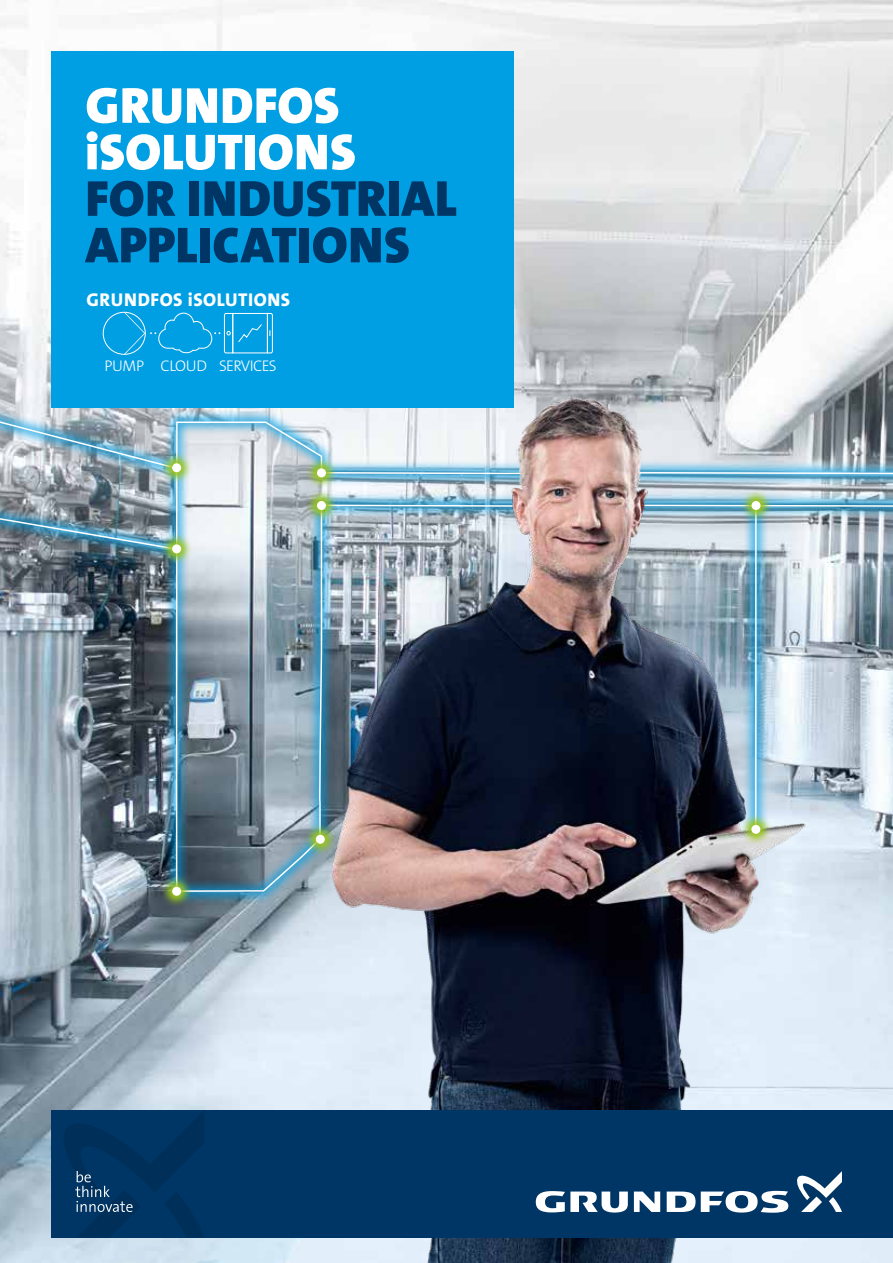
<style>
.page{position:relative;width:893px;height:1263px;background:#fff}
.page>*{position:absolute;margin:0;border:0;box-sizing:border-box;transform-origin:0 0}
.t1{font:51px/46.5px "Grundfos The Sans V2 OT 9 BL";letter-spacing:.01em;color:#003665}
.t2{font:51px/46.5px "Grundfos The Sans V2 OT 9 BL";letter-spacing:.01em;color:#fff}
.t3{font:18.6px "Grundfos The Sans V2 OT 8 XB";letter-spacing:.03em;color:#fff}
.t4{font:15.45px "Grundfos The Sans V2 OT 3 L";letter-spacing:-.04em;color:#fff}
</style>
<div class="page">
<img style="left:0;top:0;width:893px;height:1263px">
<div style="left:51px;top:51px;width:462px;height:356px;background:#009ee3"></div>
<div style="left:103px;top:312px;width:43px;height:43px;border:1px solid #fff;border-radius:50%"></div>
<svg style="left:124px;top:312px;width:149px;height:43px"></svg>
<img style="left:159px;top:668px;width:734px;height:595px">
<div style="left:163px;top:408px;width:172px;height:497px;background:#009ee3;opacity:.9"></div>
<svg style="left:175px;top:668px;width:148px;height:224px;background:#778e9e"></svg>
<div style="left:0;top:503px;width:188px;height:59px;background:#009ee3;opacity:.9"></div>
<img style="left:0;top:515px;width:159px;height:36px">
<div style="left:0;top:406px;width:188px;height:75px;background:#009ee3;opacity:.9"></div>
<svg style="left:0;top:417px;width:159px;height:53px;background:#9fb7c4"></svg>
<div style="left:742px;top:494px;width:28px;height:348px;background:#009ee3;opacity:.9"></div>
<hr style="left:755px;top:507px;width:2px;height:323px;background:#fff">
<svg style="left:739px;top:812px;width:33px;height:34px"></svg>
<div style="left:751px;top:825px;width:9px;height:9px;background:#fff;border-radius:50%"></div>
<svg style="left:160px;top:874px;width:33px;height:34px"></svg>
<div style="left:172px;top:887px;width:9px;height:9px;background:#fff;border-radius:50%"></div>
<svg style="left:303px;top:822px;width:34px;height:34px"></svg>
<div style="left:316px;top:835px;width:9px;height:9px;background:#fff;border-radius:50%"></div>
<img style="left:159px;top:356px;width:734px;height:312px">
<div style="left:51px;top:1110px;width:842px;height:127px;background:#003665"></div>
<svg style="left:634px;top:1191px;width:26px;height:21px"></svg>
<svg style="left:536px;top:1191px;width:92px;height:21px"></svg>
<svg style="left:667px;top:1191px;width:121px;height:22px"></svg>
<svg style="left:797px;top:1171px;width:45px;height:41px"></svg>
<svg style="left:64px;top:1111px;width:140px;height:126px"></svg>
<p class="t2" style="left:85px;top:83px;width:272px">GRUNDFOS iSOLUTIONS</p>
<p class="t1" style="left:85px;top:176px;width:373px">FOR INDUSTRIAL<br>APPLICATIONS</p>
<p class="t3" style="left:86px;top:287px;width:205px">GRUNDFOS iSOLUTIONS</p>
<p class="t4" style="left:104px;top:356px;width:174px">PUMP CLOUD SERVICES</p>
</div>
